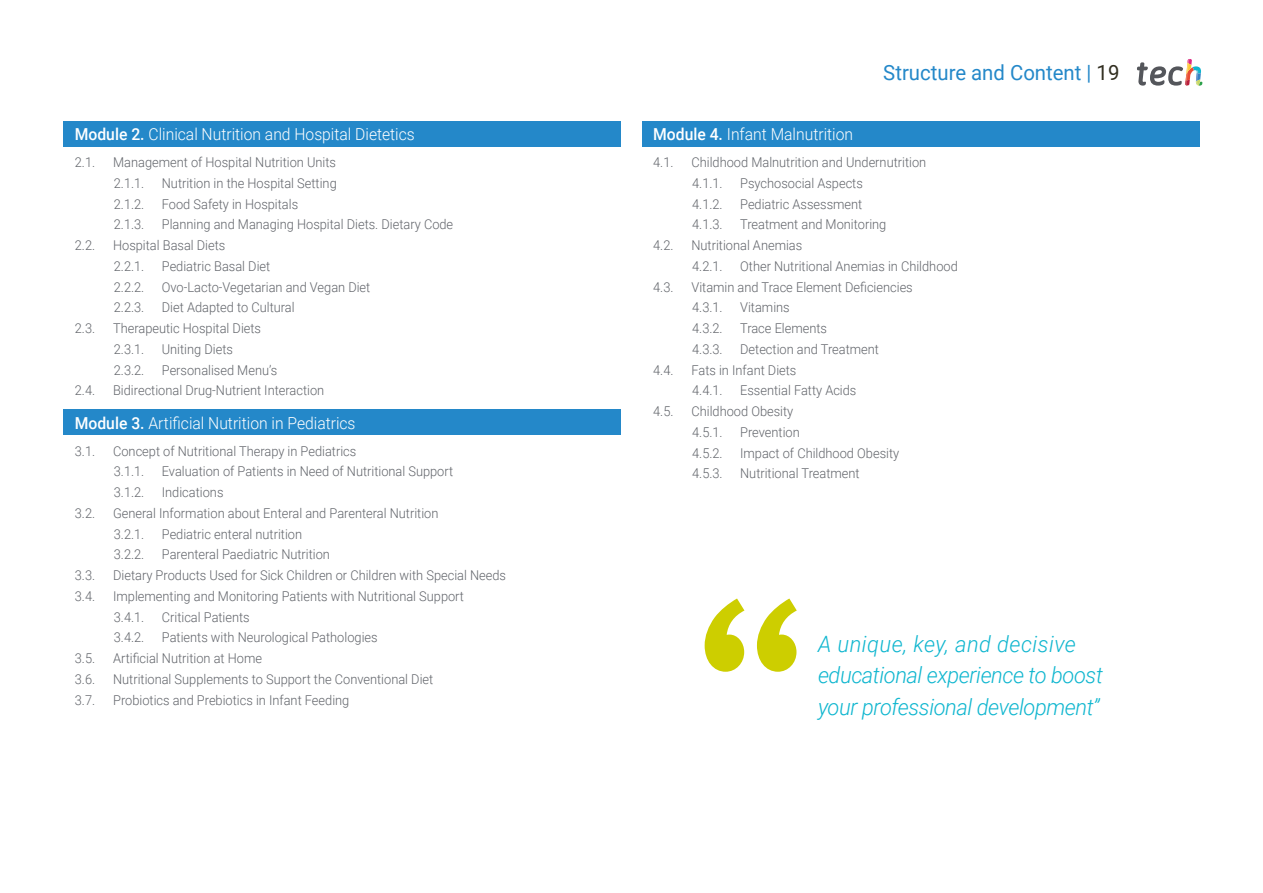
<style>
.page{position:relative;width:1263px;height:893px;background:#fff}
.page>*{position:absolute;margin:0;border:0;box-sizing:border-box;transform-origin:0 0}
.t1{font:italic 300 22.5px/31.5px "Roboto";letter-spacing:-.02em;color:#0fb6cf}
.t2{font:21px "Roboto";color:#2488c9}
.t3{font:300 16.5px "Roboto";color:#fff;scale:.95 1}
.t4{font:300 13.5px/20.7px "Roboto";color:#61646a;scale:.95 1}
.s1{font-weight:500}
.s2{color:#312e20}
</style>
<div class="page">
<div style="left:642px;top:121px;width:557px;height:25px;background:#2488c9"></div>
<svg style="left:1137px;top:59px;width:65px;height:27px"></svg>
<div style="left:64px;top:121px;width:557px;height:25px;background:#2488c9"></div>
<div style="left:64px;top:410px;width:557px;height:25px;background:#2488c9"></div>
<svg style="left:705px;top:598px;width:92px;height:74px"></svg>
<p class="t3" style="left:75px;top:123px;width:359px"><span class="s1">Module 2.</span> Clinical Nutrition and Hospital Dietetics</p>
<p class="t4" style="left:75px;top:151px;width:23px">2.1.</p>
<p class="t4" style="left:113px;top:151px;width:236px">Management of Hospital Nutrition Units<br>2.1.1.</p>
<p class="t4" style="left:162px;top:172px;width:186px">Nutrition in the Hospital Setting</p>
<p class="t4" style="left:114px;top:193px;width:34px">2.1.2.</p>
<p class="t4" style="left:162px;top:193px;width:145px">Food Safety in Hospitals</p>
<p class="t4" style="left:114px;top:214px;width:34px">2.1.3.</p>
<p class="t4" style="left:162px;top:214px;width:308px">Planning and Managing Hospital Diets. Dietary Code</p>
<p class="t4" style="left:75px;top:234px;width:23px">2.2.</p>
<p class="t4" style="left:113px;top:234px;width:120px">Hospital Basal Diets<br>2.2.1.</p>
<p class="t4" style="left:162px;top:255px;width:116px">Pediatric Basal Diet</p>
<p class="t4" style="left:114px;top:276px;width:34px">2.2.2.</p>
<p class="t4" style="left:162px;top:276px;width:221px">Ovo-Lacto-Vegetarian and Vegan Diet</p>
<p class="t4" style="left:114px;top:297px;width:34px">2.2.3.</p>
<p class="t4" style="left:162px;top:297px;width:141px">Diet Adapted to Cultural</p>
<p class="t4" style="left:75px;top:317px;width:23px">2.3.</p>
<p class="t4" style="left:113px;top:317px;width:157px">Therapeutic Hospital Diets<br>2.3.1.</p>
<p class="t4" style="left:162px;top:338px;width:76px">Uniting Diets</p>
<p class="t4" style="left:114px;top:359px;width:34px">2.3.2.</p>
<p class="t4" style="left:162px;top:359px;width:123px">Personalised Menu’s</p>
<p class="t4" style="left:75px;top:380px;width:23px">2.4.</p>
<p class="t4" style="left:113px;top:380px;width:224px">Bidirectional Drug-Nutrient Interaction</p>
<p class="t3" style="left:75px;top:411px;width:297px"><span class="s1">Module 3.</span> Artificial Nutrition in Pediatrics</p>
<p class="t4" style="left:75px;top:440px;width:23px">3.1.</p>
<p class="t4" style="left:113px;top:440px;width:258px">Concept of Nutritional Therapy in Pediatrics<br>3.1.1.</p>
<p class="t4" style="left:162px;top:461px;width:308px">Evaluation of Patients in Need of Nutritional Support</p>
<p class="t4" style="left:114px;top:481px;width:34px">3.1.2.</p>
<p class="t4" style="left:162px;top:481px;width:66px">Indications</p>
<p class="t4" style="left:75px;top:502px;width:23px">3.2.</p>
<p class="t4" style="left:113px;top:502px;width:344px">General Information about Enteral and Parenteral Nutrition<br>3.2.1.</p>
<p class="t4" style="left:162px;top:523px;width:149px">Pediatric enteral nutrition</p>
<p class="t4" style="left:114px;top:544px;width:34px">3.2.2.</p>
<p class="t4" style="left:162px;top:544px;width:178px">Parenteral Paediatric Nutrition</p>
<p class="t4" style="left:75px;top:564px;width:23px">3.3.</p>
<p class="t4" style="left:113px;top:564px;width:415px">Dietary Products Used for Sick Children or Children with Special Needs</p>
<p class="t4" style="left:75px;top:585px;width:23px">3.4.</p>
<p class="t4" style="left:113px;top:585px;width:371px">Implementing and Monitoring Patients with Nutritional Support<br>3.4.1.</p>
<p class="t4" style="left:162px;top:606px;width:94px">Critical Patients</p>
<p class="t4" style="left:114px;top:627px;width:34px">3.4.2.</p>
<p class="t4" style="left:162px;top:627px;width:229px">Patients with Neurological Pathologies</p>
<p class="t4" style="left:75px;top:647px;width:23px">3.5.</p>
<p class="t4" style="left:113px;top:647px;width:158px">Artificial Nutrition at Home</p>
<p class="t4" style="left:75px;top:668px;width:23px">3.6.</p>
<p class="t4" style="left:113px;top:668px;width:339px">Nutritional Supplements to Support the Conventional Diet</p>
<p class="t4" style="left:75px;top:689px;width:23px">3.7.</p>
<p class="t4" style="left:113px;top:689px;width:250px">Probiotics and Prebiotics in Infant Feeding</p>
<h2 class="t2" style="left:883px;top:57px;width:238px">Structure and Content | <span class="s2">19</span></h2>
<p class="t3" style="left:653px;top:123px;width:212px"><span class="s1">Module 4.</span> Infant Malnutrition</p>
<p class="t4" style="left:653px;top:151px;width:23px">4.1.</p>
<p class="t4" style="left:691px;top:151px;width:249px">Childhood Malnutrition and Undernutrition<br>4.1.1.</p>
<p class="t4" style="left:740px;top:172px;width:131px">Psychosocial Aspects</p>
<p class="t4" style="left:692px;top:193px;width:34px">4.1.2.</p>
<p class="t4" style="left:740px;top:193px;width:130px">Pediatric Assessment</p>
<p class="t4" style="left:692px;top:214px;width:34px">4.1.3.</p>
<p class="t4" style="left:740px;top:214px;width:155px">Treatment and Monitoring</p>
<p class="t4" style="left:653px;top:234px;width:23px">4.2.</p>
<p class="t4" style="left:691px;top:234px;width:118px">Nutritional Anemias<br>4.2.1.</p>
<p class="t4" style="left:740px;top:255px;width:231px">Other Nutritional Anemias in Childhood</p>
<p class="t4" style="left:653px;top:276px;width:23px">4.3.</p>
<p class="t4" style="left:691px;top:276px;width:234px">Vitamin and Trace Element Deficiencies<br>4.3.1.</p>
<p class="t4" style="left:740px;top:297px;width:54px">Vitamins</p>
<p class="t4" style="left:692px;top:317px;width:34px">4.3.2.</p>
<p class="t4" style="left:740px;top:317px;width:93px">Trace Elements</p>
<p class="t4" style="left:692px;top:338px;width:34px">4.3.3.</p>
<p class="t4" style="left:740px;top:338px;width:148px">Detection and Treatment</p>
<p class="t4" style="left:653px;top:359px;width:23px">4.4.</p>
<p class="t4" style="left:691px;top:359px;width:112px">Fats in Infant Diets<br>4.4.1.</p>
<p class="t4" style="left:740px;top:380px;width:124px">Essential Fatty Acids</p>
<p class="t4" style="left:653px;top:400px;width:23px">4.5.</p>
<p class="t4" style="left:691px;top:400px;width:109px">Childhood Obesity<br>4.5.1.</p>
<p class="t4" style="left:740px;top:421px;width:64px">Prevention</p>
<p class="t4" style="left:692px;top:442px;width:34px">4.5.2.</p>
<p class="t4" style="left:740px;top:442px;width:169px">Impact of Childhood Obesity</p>
<p class="t4" style="left:692px;top:463px;width:34px">4.5.3.</p>
<p class="t4" style="left:740px;top:463px;width:127px">Nutritional Treatment</p>
<h1 class="t1" style="left:818px;top:627px;width:286px">A unique, key, and decisive educational experience to boost your professional development”</h1>
</div>
